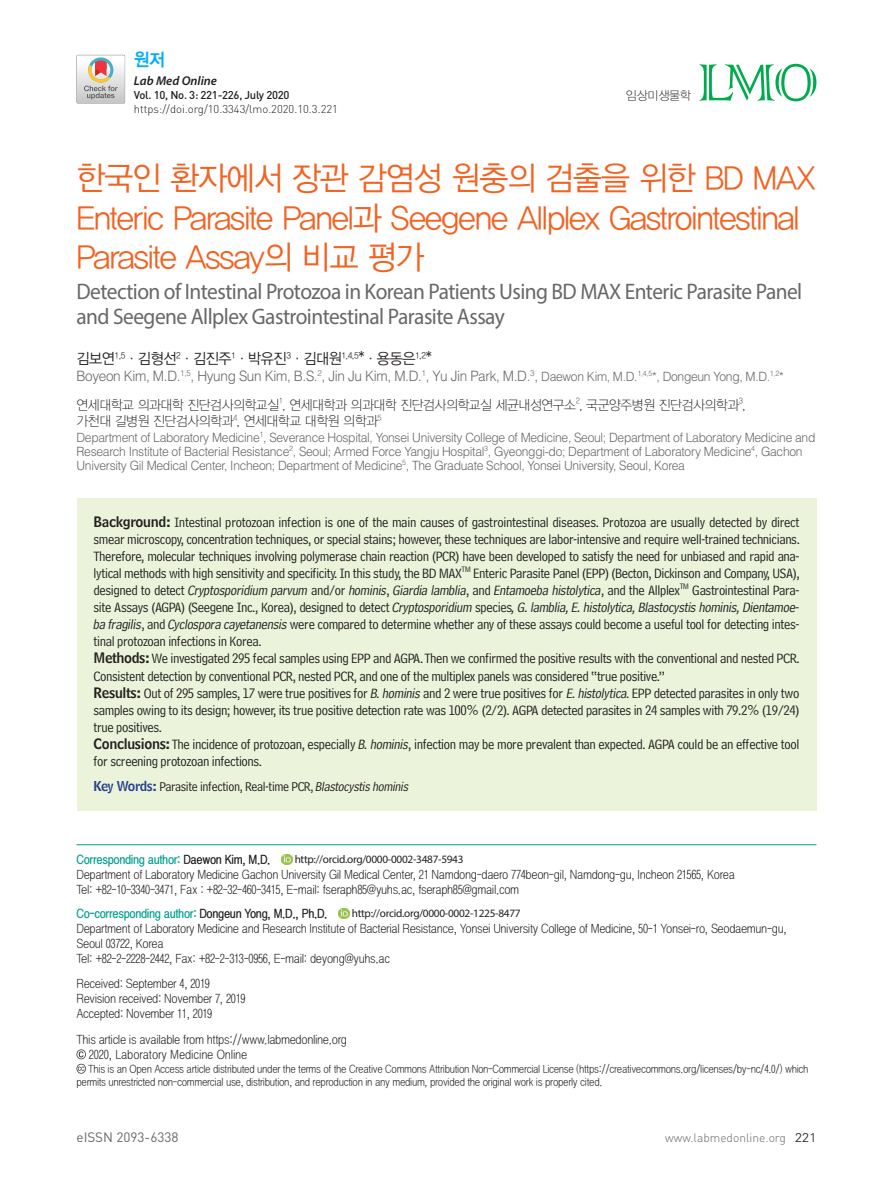
<style>
.page{position:relative;width:893px;height:1191px;background:#fff}
.page>*{position:absolute;margin:0;border:0;box-sizing:border-box;transform-origin:0 0}
.제목_한글{font:33px/39.6px "YDVYGO32";letter-spacing:-.03em;color:#f26221;scale:.95 1}
.제목_영문{font:22.5px/24.8px "Myriad Pro";letter-spacing:-.025em;color:#67676a;scale:.95 1}
.t1{font:18px "YDVYGO34";color:#00aeef;scale:.95 1}
.저자_한글{font:15px "YDVYGO32";letter-spacing:-.03em;color:#231f20;scale:.95 1}
.초록{font:14.25px/17.1px "Bell Centennial Std Address";letter-spacing:-.025em;color:#231f20}
.저자_영문{font:300 14.25px "Helvetica LT Std";letter-spacing:-.025em;color:#67676a;scale:.95 1}
.소속_한글{font:13.5px/16.2px "YDVYGO31";letter-spacing:-.03em;color:#231f20;scale:.95 1}
.키워드{font:13.5px "Bell Centennial Std Address";letter-spacing:-.025em;color:#231f20}
.t2{font:13.5px "DIN Pro";color:#67676a}
.소속_영문{font:300 12.75px/14px "Helvetica LT Std";letter-spacing:-.025em;color:#67676a;scale:.95 1}
.t3{font:italic 600 12.75px "Myriad Pro";color:#231f20}
.교신저자_본문{font:12px/15px "YDVYGO520";letter-spacing:-.03em;color:#231f20;scale:.95 1}
.교신저자_본문-2{font:12px "YDVYGO540";letter-spacing:-.03em;color:#00a08e;scale:.95 1}
.교신저자_이름{font:12px "YDVYGO540";letter-spacing:-.03em;color:#00a08e;scale:.95 1}
.교신저자_본문-3{font:12px "YDVYGO520";letter-spacing:-.01em;color:#231f20;scale:.95 1}
.t4{font:300 12px "DIN Pro";color:#67676a}
.t5{font:12px "YDVYGO31";letter-spacing:-.02em;color:#231f20}
.DOI{font:300 11.25px "DIN Pro";color:#231f20}
.교신저자_이름-2{font:11.25px "Myriad Pro";letter-spacing:-.025em;color:#231f20}
.교신저자_본문-4{font:11.25px "Myriad Pro";letter-spacing:-.025em;color:#231f20}
.t6{font:500 11.25px "DIN Pro";letter-spacing:-.025em;color:#231f20}
.교신저자_cc{font:10.5px/13px "YDVYGO520";letter-spacing:-.03em;color:#231f20;scale:.95 1}
.s1{font-size:12.75px}
.s2{font-family:"Bell Centennial Std Name Num"}
.s3{font-style:italic}
.s4{font-family:"Dotum"}
.s5{font-family:"Bell Centennial Std Name Num";color:#253f8e}
.s6{color:#231f20}
.s7{font-family:"Univers LT Std";font-size:12.75px;color:#231f20}
</style>
<div class="page">
<div style="left:77px;top:498px;width:739px;height:312px;background:#ebf4db"></div>
<svg style="left:699px;top:64px;width:117px;height:37px"></svg>
<hr style="left:77px;top:844px;width:739px;height:1px;background:#00a08e">
<svg style="left:281px;top:854px;width:11px;height:11px"></svg>
<svg style="left:338px;top:908px;width:11px;height:11px"></svg>
<svg style="left:77px;top:1049px;width:9px;height:24px"></svg>
<svg style="left:77px;top:55px;width:48px;height:48px"></svg>
<p class="t1" style="left:134px;top:48px;width:34px">원저</p>
<p class="t3" style="left:134px;top:73px;width:85px">Lab Med Online</p>
<p class="t6" style="left:134px;top:87px;width:157px">Vol. 10, No. 3: 221-226, July 2020</p>
<p class="DOI" style="left:134px;top:101px;width:206px">https://doi.org/10.3343/lmo.2020.10.3.221</p>
<p class="t5" style="left:626px;top:87px;width:67px">임상미생물학</p>
<p class="제목_한글" style="left:77px;top:156px;width:779px">한국인 환자에서 장관 감염성 원충의 검출을 위한 BD MAX<br>Enteric Parasite Panel과 Seegene Allplex Gastrointestinal<br>Parasite Assay의 비교 평가</p>
<p class="제목_영문" style="left:77px;top:279px;width:765px">Detection of Intestinal Protozoa in Korean Patients Using BD MAX Enteric Parasite Panel and Seegene Allplex Gastrointestinal Parasite Assay</p>
<p class="저자_한글" style="left:77px;top:349px;width:376px">김보연<sup>1,5</sup>·김형선<sup>2</sup>·김진주<sup>1</sup>·박유진<sup>3</sup>·김대원<sup>1,4,5</sup>*·용동은<sup>1,2</sup>*</p>
<p class="저자_영문" style="left:77px;top:367px;width:746px">Boyeon Kim, M.D.<sup>1,5</sup>, Hyung Sun Kim, B.S.<sup>2</sup>, Jin Ju Kim, M.D.<sup>1</sup>, Yu Jin Park, M.D.<sup>3</sup>, <span class="s1">Daewon Kim, M.D.</span><sup>1,4,5</sup><span class="s1">*, Dongeun Yong, M.D.</span><sup>1,2</sup><span class="s1">*</span></p>
<p class="소속_한글" style="left:77px;top:395px;width:706px">연세대학교 의과대학 진단검사의학교실<sup>1</sup>, 연세대학과 의과대학 진단검사의학교실 세균내성연구소<sup>2</sup>, 국군양주병원 진단검사의학과<sup>3</sup>, 가천대 길병원 진단검사의학과<sup>4</sup>, 연세대학교 대학원 의학과<sup>5</sup></p>
<p class="소속_영문" style="left:77px;top:431px;width:779px">Department of Laboratory Medicine<sup>1</sup>, Severance Hospital, Yonsei University College of Medicine, Seoul; Department of Laboratory Medicine and<br>Research Institute of Bacterial Resistance<sup>2</sup>, Seoul; Armed Force Yangju Hospital<sup>3</sup>, Gyeonggi-do; Department of Laboratory Medicine<sup>4</sup>, Gachon<br>University Gil Medical Center, Incheon; Department of Medicine<sup>5</sup>, The Graduate School, Yonsei University, Seoul, Korea</p>
<p class="초록" style="left:93px;top:513px;width:710px"><span class="s2">Background:</span> Intestinal protozoan infection is one of the main causes of gastrointestinal diseases. Protozoa are usually detected by direct smear microscopy, concentration techniques, or special stains; however, these techniques are labor-intensive and require well-trained technicians.<br>Therefore, molecular techniques involving polymerase chain reaction (PCR) have been developed to satisfy the need for unbiased and rapid ana&shy;lytical methods with high sensitivity and specificity. In this study, the BD MAX<sup>TM</sup> Enteric Parasite Panel (EPP) (Becton, Dickinson and Company, USA), d e s i g n e d to d ete ct <span class="s3">Cryptosporidium parvum</span> a n d /o r <span class="s3">hominis</span>, <span class="s3">Giardialamblia</span>, a n d <span class="s3">Entamoebahistolytica</span>, a n d t h e A l l p l ex<sup>TM</sup> G a st ro i n te st i n a l Pa ra - s i t e A s s a y s (AG PA) ( S e e g e n e I n c . , Ko r e a ) , d e s i g n e d t o d e t e c t <span class="s3">Cryptosporidium</span> s p e c i e s<span class="s3">,G.lamblia,E.histolytica,Blastocystishominis,Dientamoe&shy;bafragilis</span>, and <span class="s3">Cyclosporacayetanensis</span>were compared to determine whether any of these assays could become a useful tool for detecting intes&shy;tinal protozoan infections in Korea.</p>
<p class="초록" style="left:94px;top:650px;width:708px"><span class="s2">Methods:</span> We investigated 295 fecal samples using EPP and AGPA. Then we confirmed the positive results with the conventional and nested PCR.<br>Consistent detection by conventional PCR, nested PCR, and one of the multiplex panels was considered “true positive.”</p>
<p class="초록" style="left:94px;top:684px;width:707px;text-align:justify"><span class="s2">Results:</span> Out of 295 samples, 17 were true positives for <span class="s3">B.hominis</span> and 2 were true positives for <span class="s3">E.histolytica</span>. EPP detected parasites in only two samples owing to its design; however, its true positive detection rate was 100<span class="s4">%</span> (2/2). AGPA detected parasites in 24 samples with 79.2<span class="s4">%</span> (19/24) true positives.</p>
<p class="초록" style="left:94px;top:735px;width:707px"><span class="s2">Conclusions:</span> The incidence of protozoan, especially <span class="s3">B.hominis</span>, infection may be more prevalent than expected. AGPA could be an effective tool for screening protozoan infections.</p>
<p class="키워드" style="left:94px;top:778px;width:319px"><span class="s5">Key Words:</span> Parasite infection, Real-time PCR, <span class="s3">Blastocystishominis</span></p>
<p class="교신저자_이름" style="left:77px;top:851px;width:206px">Corresponding author: <span class="s6">Daewon Kim, M.D.</span></p>
<p class="교신저자_이름-2" style="left:295px;top:852px;width:170px">http://orcid.org/0000-0002-3487-5943</p>
<p class="교신저자_본문" style="left:77px;top:866px;width:694px">Department of Laboratory Medicine Gachon University Gil Medical Center, 21 Namdong-daero 774beon-gil, Namdong-gu, Incheon 21565, Korea</p>
<p class="교신저자_본문" style="left:77px;top:881px;width:468px">Tel: +82-10-3340-3471, Fax : +82-32-460-3415, E-mail: fseraph85@yuhs.ac, fseraph85@gmail.com</p>
<p class="교신저자_본문-2" style="left:77px;top:905px;width:266px">Co-corresponding author: <span class="s6">Dongeun Yong, M.D., Ph.D.</span></p>
<p class="교신저자_본문-4" style="left:352px;top:906px;width:170px">http://orcid.org/0000-0002-1225-8477</p>
<p class="교신저자_본문" style="left:77px;top:920px;width:749px">Department of Laboratory Medicine and Research Institute of Bacterial Resistance, Yonsei University College of Medicine, 50-1 Yonsei-ro, Seodaemun-gu,<br>Seoul 03722, Korea</p>
<p class="교신저자_본문" style="left:77px;top:950px;width:332px">Tel: +82-2-2228-2442, Fax: +82-2-313-0956, E-mail: deyong@yuhs.ac</p>
<p class="교신저자_본문" style="left:77px;top:976px;width:142px">Received: September 4, 2019</p>
<p class="교신저자_본문" style="left:77px;top:991px;width:179px">Revision received: November 7, 2019</p>
<p class="교신저자_본문" style="left:77px;top:1006px;width:145px">Accepted: November 11, 2019</p>
<p class="교신저자_본문" style="left:77px;top:1031px;width:286px">This article is available from https://www.labmedonline.org</p>
<p class="교신저자_본문-3" style="left:89px;top:1046px;width:168px">2020, Laboratory Medicine Online</p>
<p class="교신저자_cc" style="left:77px;top:1061px;width:772px;text-indent:12px">This is an Open Access article distributed under the terms of the Creative Commons Attribution Non-Commercial License (https://creativecommons.org/licenses/by-nc/4.0/) which permits unrestricted non-commercial use, distribution, and reproduction in any medium, provided the original work is properly cited.</p>
<p class="t2" style="left:77px;top:1128px;width:103px">eISSN 2093-6338</p>
<p class="t4" style="left:665px;top:1129px;width:153px">www.labmedonline.org <span class="s7">221</span></p>
</div>
